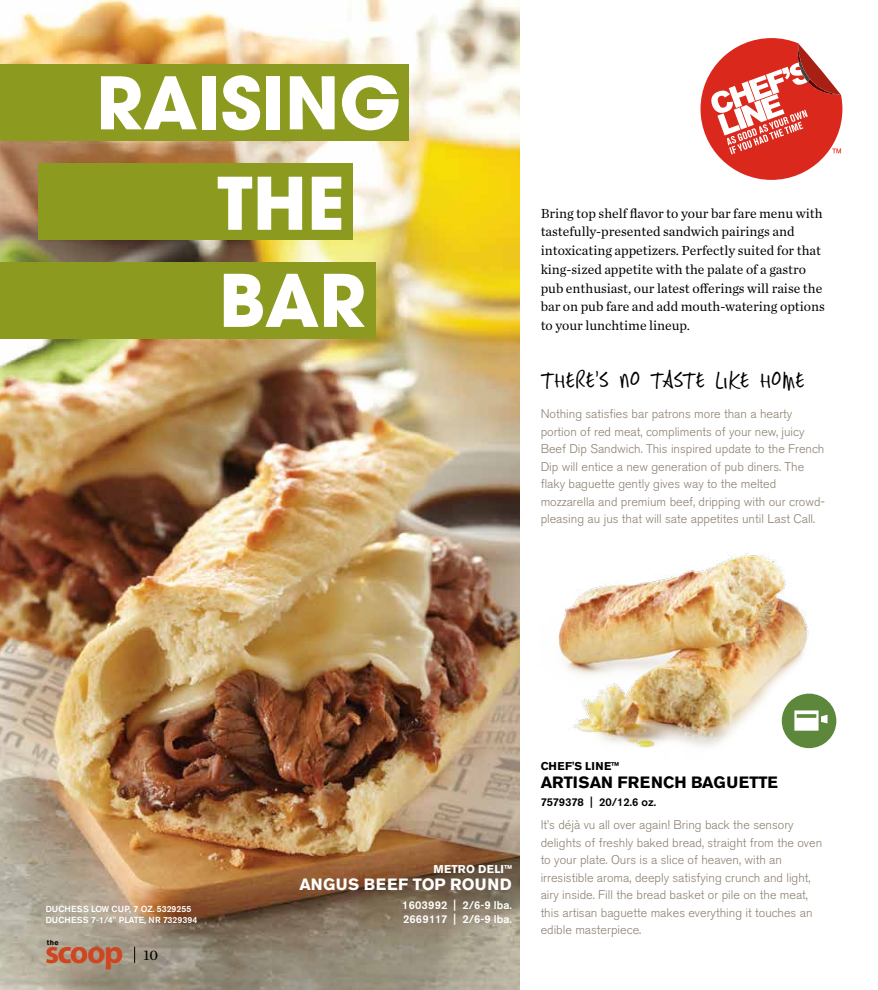
<style>
.page{position:relative;width:878px;height:990px;background:#fff}
.page>*{position:absolute;margin:0;border:0;box-sizing:border-box;transform-origin:0 0}
.t1{font:700 71.75px "Avant Garde";color:#fff}
.t2{font:32.5px "Hasty Tasty";letter-spacing:-.01em;color:#000}
.t3{font:700 32.25px "Myriad Pro";letter-spacing:-.05em;color:#cf4520}
.t4{font:700 16.25px "Akzidenz Grotesk BE";color:#000}
.t5{font:700 16.25px "Akzidenz Grotesk BE";color:#fff}
.t6{font:15px "Chronicle Text G1";color:#000}
.t7{font:13.75px/18.8px "Chronicle Text G1";color:#000}
.t8{font:300 12.5px/17.5px "Akzidenz Grotesk BE";color:#8c8171}
.t9{font:500 11.25px/13.8px "Akzidenz Grotesk BE";letter-spacing:.02em;color:#fff}
.t10{font:500 11.25px "Akzidenz Grotesk BE";letter-spacing:-.02em;color:#000}
.t11{font:700 11.25px "Akzidenz Grotesk BE";color:#000}
.t12{font:700 11.25px "Akzidenz Grotesk BE";color:#fff}
.t13{font:500 8.75px/10.6px "Akzidenz Grotesk BE";color:#fff}
.t14{font:700 7.12px "Akzidenz Grotesk BE";color:#000}
</style>
<div class="page">
<img style="left:0;top:0;width:519px;height:990px">
<div style="left:0;top:64px;width:408px;height:77px;background:#8c9b1f"></div>
<div style="left:38px;top:163px;width:314px;height:77px;background:#8c9b1f"></div>
<div style="left:0;top:262px;width:375px;height:77px;background:#8c9b1f"></div>
<div style="left:781px;top:694px;width:55px;height:54px;background:#5d883c;border-radius:50%"></div>
<svg style="left:134px;top:947px;width:1px;height:16px"></svg>
<img style="left:558px;top:553px;width:268px;height:196px">
<svg style="left:700px;top:38px;width:142px;height:142px"></svg>
<h1 class="t1" style="left:96px;top:56px;width:306px">RAISING</h1>
<h1 class="t1" style="left:217px;top:157px;width:129px">THE</h1>
<h1 class="t1" style="left:219px;top:254px;width:142px">BAR</h1>
<p class="t7" style="left:540px;top:203px;width:286px">Bring top shelf flavor to your bar fare menu with tastefully-presented sandwich pairings and intoxicating appetizers. Perfectly suited for that king-sized appetite with the palate of a gastro pub enthusiast, our latest offerings will raise the bar on pub fare and add mouth-watering options to your lunchtime lineup.</p>
<h2 class="t2" style="left:540px;top:363px;width:12px">THERE</h2>
<h2 class="t2" style="left:595px;top:363px;width:67px">'SNO TASTE</h2>
<h2 class="t2" style="left:715px;top:363px;width:89px">LIKE HOME</h2>
<p class="t8" style="left:540px;top:405px;width:286px">Nothing satisfies bar patrons more than a hearty portion of red meat, compliments of your new, juicy Beef Dip Sandwich. This inspired update to the French Dip will entice a new generation of pub diners. The flaky baguette gently gives way to the melted mozzarella and premium beef, dripping with our crowd&shy;pleasing au jus that will sate appetites until Last Call.</p>
<p class="t13" style="left:46px;top:903px;width:153px">DUCHESS LOW CUP, 7 OZ. 5329255<br>DUCHESS 7-1/4" PLATE, NR 7329394</p>
<p class="t14" style="left:47px;top:938px;width:13px">THE</p>
<h3 class="t3" style="left:45px;top:931px;width:80px">scoop</h3>
<p class="t6" style="left:143px;top:944px;width:16px">10</p>
<p class="t12" style="left:433px;top:862px;width:52px">METRO DELI</p>
<p class="t12" style="left:504px;top:862px;width:9px">™</p>
<h3 class="t5" style="left:299px;top:875px;width:13px">ANGUS</h3>
<h3 class="t5" style="left:364px;top:875px;width:24px">BEEF</h3>
<h3 class="t5" style="left:413px;top:875px;width:75px">TOP ROUND</h3>
<p class="t9" style="left:402px;top:898px;width:111px">1603992 | 2/6-9 LBA.<br>2669117 | 2/6-9 LBA.</p>
<p class="t11" style="left:540px;top:760px;width:17px">CHEF</p>
<p class="t11" style="left:572px;top:760px;width:48px">'S LINE™</p>
<h3 class="t4" style="left:540px;top:773px;width:112px">ARTISAN FRENCH</h3>
<h3 class="t4" style="left:691px;top:773px;width:34px">BAGUETTE</h3>
<p class="t10" style="left:540px;top:796px;width:117px">7579378 | 20/12.6 OZ.</p>
<p class="t8" style="left:540px;top:817px;width:283px">It’s déjà vu all over again! Bring back the sensory delights of freshly baked bread, straight from the oven to your plate. Ours is a slice of heaven, with an irresistible aroma, deeply satisfying crunch and light, airy inside. Fill the bread basket or pile on the meat, this artisan baguette makes everything it touches an edible masterpiece.</p>
</div>
